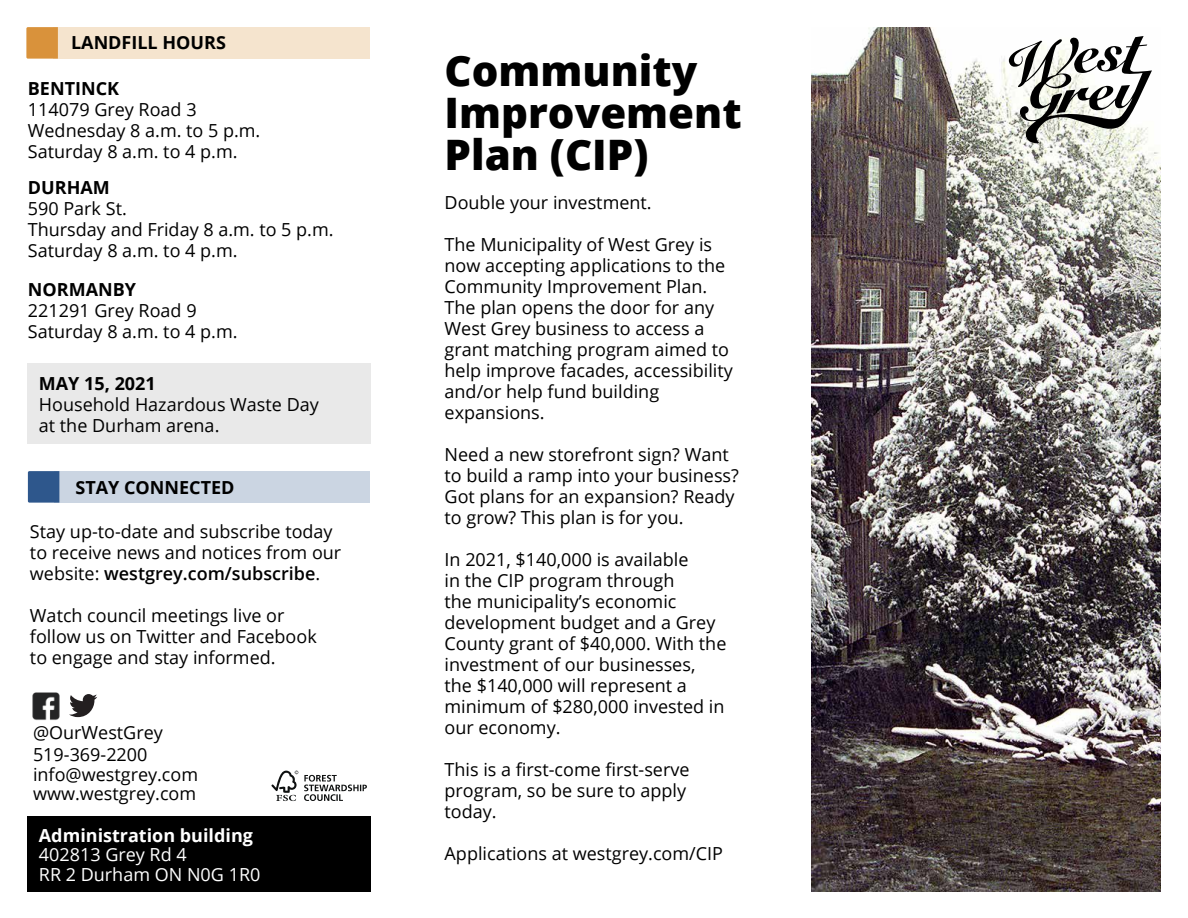
<style>
.page{position:relative;width:1188px;height:918px;background:#fff}
.page>*{position:absolute;margin:0;border:0;box-sizing:border-box;transform-origin:0 0}
.t1{font:800 42px/42px "Open Sans";color:#000}
.t2{font:18px/21px "Open Sans";color:#000}
.t3{font:18px/19.5px "Open Sans";color:#fff}
.t4{font:700 18px "Open Sans";color:#000}
.s1{font-weight:700}
.s2{font-weight:600}
</style>
<div class="page">
<img style="left:812px;top:27px;width:349px;height:865px">
<div style="left:54px;top:27px;width:316px;height:32px;background:#f5e4ce"></div>
<svg style="left:26px;top:27px;width:32px;height:32px"></svg>
<svg style="left:1009px;top:36px;width:143px;height:107px"></svg>
<div style="left:54px;top:471px;width:316px;height:32px;background:#cbd5e2"></div>
<svg style="left:28px;top:471px;width:31px;height:32px"></svg>
<div style="left:28px;top:363px;width:343px;height:81px;background:#e9e9e9"></div>
<img style="left:32px;top:692px;width:28px;height:28px">
<svg style="left:69px;top:694px;width:28px;height:23px"></svg>
<svg style="left:271px;top:771px;width:27px;height:30px"></svg>
<svg style="left:304px;top:775px;width:63px;height:26px"></svg>
<div style="left:27px;top:816px;width:344px;height:76px;background:#000"></div>
<h1 class="t4" style="left:71px;top:29px;width:156px">LANDFILL HOURS</h1>
<h2 class="t4" style="left:28px;top:76px;width:93px">BENTINCK</h2>
<p class="t2" style="left:28px;top:99px;width:234px">114079 Grey Road 3<br>Wednesday 8 a.m. to 5 p.m.<br>Saturday 8 a.m. to 4 p.m.</p>
<h2 class="t4" style="left:28px;top:175px;width:83px">DURHAM</h2>
<p class="t2" style="left:28px;top:198px;width:307px">590 Park St.<br>Thursday and Friday 8 a.m. to 5 p.m.<br>Saturday 8 a.m. to 4 p.m.</p>
<h2 class="t4" style="left:28px;top:277px;width:110px">NORMANBY</h2>
<p class="t2" style="left:28px;top:299px;width:211px">221291 Grey Road 9<br>Saturday 8 a.m. to 4 p.m.</p>
<p class="t2" style="left:39px;top:373px;width:281px"><span class="s1">MAY 15, 2021<br></span>Household Hazardous Waste Day at the Durham arena.</p>
<p class="t4" style="left:75px;top:475px;width:161px">STAY CONNECTED</p>
<p class="t2" style="left:30px;top:521px;width:313px">Stay up-to-date and subscribe today to receive news and notices from our website: <span class="s2">westgrey.com/subscribe</span>.</p>
<p class="t2" style="left:30px;top:605px;width:288px">Watch council meetings live or follow us on Twitter and Facebook to engage and stay informed.</p>
<p class="t2" style="left:33px;top:721px;width:131px">@OurWestGrey</p>
<p class="t2" style="left:33px;top:744px;width:116px">519-369-2200</p>
<p class="t2" style="left:33px;top:763px;width:167px">info@westgrey.com</p>
<p class="t2" style="left:33px;top:783px;width:165px">www.westgrey.com</p>
<p class="t3" style="left:39px;top:825px;width:223px"><span class="s1">Administration building<br></span>402813 Grey Rd 4<br>RR 2 Durham ON N0G 1R0</p>
<h2 class="t1" style="left:445px;top:47px;width:299px">Community<br>Improvement<br>Plan (CIP)</h2>
<p class="t2" style="left:445px;top:192px;width:209px">Double your investment.</p>
<p class="t2" style="left:445px;top:234px;width:290px">The Municipality of West Grey is now accepting applications to the<br>Community Improvement Plan.<br>The plan opens the door for any<br>West Grey business to access a grant matching program aimed to help improve facades, accessibility and/or help fund building expansions.</p>
<p class="t2" style="left:445px;top:444px;width:296px">Need a new storefront sign? Want to build a ramp into your business?<br>Got plans for an expansion? Ready to grow? This plan is for you.</p>
<p class="t2" style="left:445px;top:549px;width:283px">In 2021, $140,000 is available<br>in the CIP program through<br>the municipality’s economic development budget and a Grey<br>County grant of $40,000. With the investment of our businesses, the $140,000 will represent a minimum of $280,000 invested in our economy.</p>
<p class="t2" style="left:445px;top:759px;width:246px">This is a first-come first-serve</p>
<p class="t2" style="left:445px;top:780px;width:243px">program, so be sure to apply today.</p>
<p class="t2" style="left:445px;top:843px;width:280px">Applications at westgrey.com/CIP</p>
</div>
